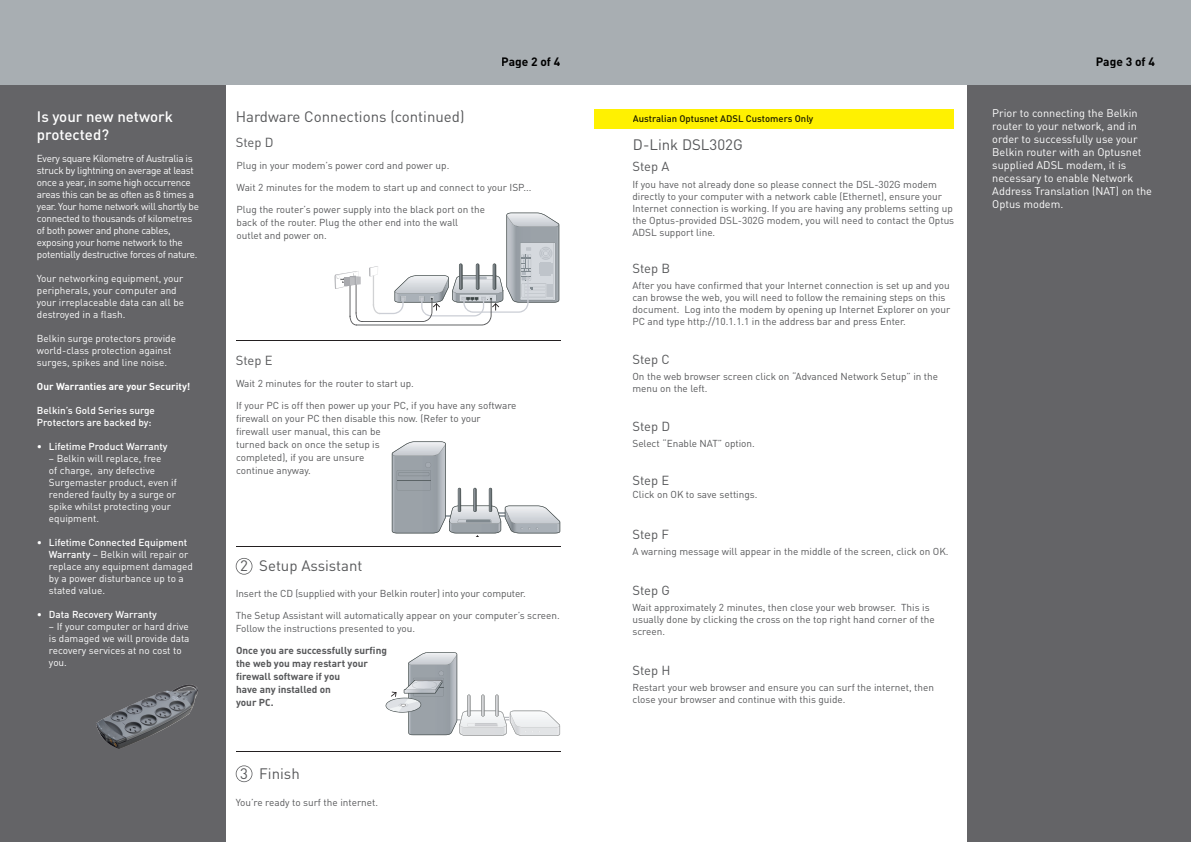
<style>
.page{position:relative;width:1191px;height:842px;background:#fff}
.page>*{position:absolute;margin:0;border:0;box-sizing:border-box;transform-origin:0 0}
.t1{font:15px "DIN";color:#57585a}
.t2{font:500 15px/18px "DIN";color:#fff}
.t3{font:13px "DIN";color:#57585a}
.t4{font:700 12px "DIN";color:#000}
.t5{font:11px/13px "DIN";color:#fff}
.t6{font:10px/12px "DIN";color:#57585a}
.t7{font:10px/12px "DIN";letter-spacing:-.01em;color:#fff}
.t8{font:10px/12px "DIN";letter-spacing:-.03em;color:#fff}
.t9{font:700 10px/13px "DIN";color:#57585a}
.t10{font:500 10px/12px "DIN";color:#fff}
.t11{font:700 10px "DIN";color:#fff}
.t12{font:500 9.5px "DIN";color:#191a00}
.s1{font-weight:400}
.s2{font-weight:500}
</style>
<div class="page">
<div style="left:595px;top:109px;width:359px;height:20px;background:#fff101"></div>
<div style="left:967px;top:85px;width:224px;height:757px;background:#646467"></div>
<div style="left:0;top:85px;width:225px;height:757px;background:#646467"></div>
<div style="left:0;top:0;width:1191px;height:85px;background:#a8aeb2"></div>
<svg style="left:335px;top:213px;width:225px;height:112px"></svg>
<div style="left:344px;top:277px;width:6px;height:9px;background:#a8a9ad"></div>
<hr style="left:236px;top:340px;width:324px;height:1px;background:#231f20">
<svg style="left:391px;top:441px;width:170px;height:95px"></svg>
<hr style="left:236px;top:546px;width:324px;height:1px;background:#231f20">
<svg style="left:385px;top:652px;width:175px;height:84px"></svg>
<svg style="left:236px;top:558px;width:16px;height:17px"></svg>
<hr style="left:236px;top:751px;width:324px;height:1px;background:#231f20">
<svg style="left:236px;top:765px;width:16px;height:17px"></svg>
<img style="left:96px;top:684px;width:102px;height:65px">
<h1 class="t2" style="left:37px;top:107px;width:137px">Is your new network protected?</h1>
<p class="t8" style="left:37px;top:152px;width:164px">Every square Kilometre of Australia is struck by lightning on average at least once a year, in some high occurrence areas this can be as often as 8 times a year. Your home network will shortly be connected to thousands of kilometres of both power and phone cables, exposing your home network to the potentially destructive forces of nature.</p>
<p class="t7" style="left:37px;top:272px;width:149px">Your networking equipment, your peripherals, your computer and your irreplaceable data can all be destroyed in a flash.</p>
<p class="t7" style="left:37px;top:332px;width:141px">Belkin surge protectors provide world-class protection against surges, spikes and line noise.</p>
<p class="t11" style="left:37px;top:380px;width:155px">Our Warranties are your Security!</p>
<p class="t10" style="left:37px;top:404px;width:120px">Belkin’s Gold Series surge<br>Protectors are backed by:</p>
<p class="t10" style="left:37px;top:440px;width:132px"><span class="s1">•</span> Lifetime Product Warranty</p>
<p class="t7" style="left:49px;top:452px;width:129px">– Belkin will replace, free<br>of charge, any defective<br>Surgemaster product, even if rendered faulty by a surge or spike whilst protecting your equipment.</p>
<p class="t7" style="left:49px;top:536px;width:146px;text-indent:-12px">• <span class="s2">Lifetime Connected Equipment<br>Warranty</span> – Belkin will repair or replace any equipment damaged by a power disturbance up to a stated value.</p>
<p class="t10" style="left:37px;top:608px;width:121px"><span class="s1">•</span> Data Recovery Warranty</p>
<p class="t7" style="left:49px;top:620px;width:142px">– If your computer or hard drive is damaged we will provide data recovery services at no cost to you.</p>
<p class="t4" style="left:501px;top:53px;width:61px">Page 2 of 4</p>
<p class="t4" style="left:1095px;top:53px;width:61px">Page 3 of 4</p>
<h1 class="t1" style="left:236px;top:108px;width:230px">Hardware Connections (continued)</h1>
<h2 class="t3" style="left:236px;top:134px;width:39px">Step D</h2>
<p class="t6" style="left:236px;top:159px;width:214px">Plug in your modem’s power cord and power up.</p>
<p class="t6" style="left:236px;top:181px;width:296px">Wait 2 minutes for the modem to start up and connect to your ISP...</p>
<p class="t6" style="left:236px;top:202px;width:250px;line-height:13px">Plug the router’s power supply into the black port on the back of the router. Plug the other end into the wall outlet and power on.</p>
<h2 class="t3" style="left:236px;top:352px;width:38px">Step E</h2>
<p class="t6" style="left:236px;top:377px;width:179px">Wait 2 minutes for the router to start up.</p>
<p class="t6" style="left:236px;top:399px;width:282px;line-height:13px">If your PC is off then power up your PC, if you have any software firewall on your PC then disable this now. (Refer to your<br>firewall user manual, this can be<br>turned back on once the setup is<br>completed), if you are unsure<br>continue anyway.</p>
<h1 class="t1" style="left:240px;top:556px;width:124px">2 Setup Assistant</h1>
<p class="t6" style="left:236px;top:587px;width:292px">Insert the CD (supplied with your Belkin router) into your computer.</p>
<p class="t6" style="left:236px;top:609px;width:325px;line-height:13px">The Setup Assistant will automatically appear on your computer’s screen.<br>Follow the instructions presented to you.</p>
<p class="t9" style="left:236px;top:643px;width:152px">Once you are successfully surfing the web you may restart your firewall software if you<br>have any installed on<br>your PC.</p>
<h1 class="t1" style="left:240px;top:764px;width:61px">3 Finish</h1>
<p class="t6" style="left:236px;top:796px;width:144px">You’re ready to surf the internet.</p>
<p class="t12" style="left:633px;top:112px;width:182px">Australian Optusnet ADSL Customers Only</p>
<h1 class="t1" style="left:633px;top:135px;width:111px">D-Link DSL302G</h1>
<h2 class="t3" style="left:632px;top:159px;width:39px">Step A</h2>
<p class="t6" style="left:632px;top:178px;width:323px">If you have not already done so please connect the DSL-302G modem directly to your computer with a network cable (Ethernet), ensure your Internet connection is working. If you are having any problems setting up the Optus-provided DSL-302G modem, you will need to contact the Optus ADSL support line.</p>
<h2 class="t3" style="left:632px;top:260px;width:39px">Step B</h2>
<p class="t6" style="left:632px;top:279px;width:319px">After you have confirmed that your Internet connection is set up and you can browse the web, you will need to follow the remaining steps on this document. Log into the modem by opening up Internet Explorer on your PC and type http://10.1.1.1 in the address bar and press Enter.</p>
<h2 class="t3" style="left:632px;top:351px;width:39px">Step C</h2>
<p class="t6" style="left:632px;top:370px;width:307px">On the web browser screen click on “Advanced Network Setup” in the menu on the left.</p>
<h2 class="t3" style="left:632px;top:418px;width:39px">Step D</h2>
<p class="t6" style="left:632px;top:437px;width:124px">Select “Enable NAT” option.</p>
<h2 class="t3" style="left:632px;top:472px;width:38px">Step E</h2>
<p class="t6" style="left:632px;top:488px;width:127px">Click on OK to save settings.</p>
<h2 class="t3" style="left:632px;top:526px;width:38px">Step F</h2>
<p class="t6" style="left:632px;top:545px;width:318px">A warning message will appear in the middle of the screen, click on OK.</p>
<h2 class="t3" style="left:632px;top:582px;width:39px">Step G</h2>
<p class="t6" style="left:632px;top:601px;width:304px">Wait approximately 2 minutes, then close your web browser. This is usually done by clicking the cross on the top right hand corner of the screen.</p>
<h2 class="t3" style="left:632px;top:662px;width:40px">Step H</h2>
<p class="t6" style="left:632px;top:681px;width:303px">Restart your web browser and ensure you can surf the internet, then close your browser and continue with this guide.</p>
<p class="t5" style="left:992px;top:107px;width:161px">Prior to connecting the Belkin router to your network, and in order to successfully use your<br>Belkin router with an Optusnet supplied ADSL modem, it is necessary to enable Network<br>Address Translation (NAT) on the<br>Optus modem.</p>
</div>
